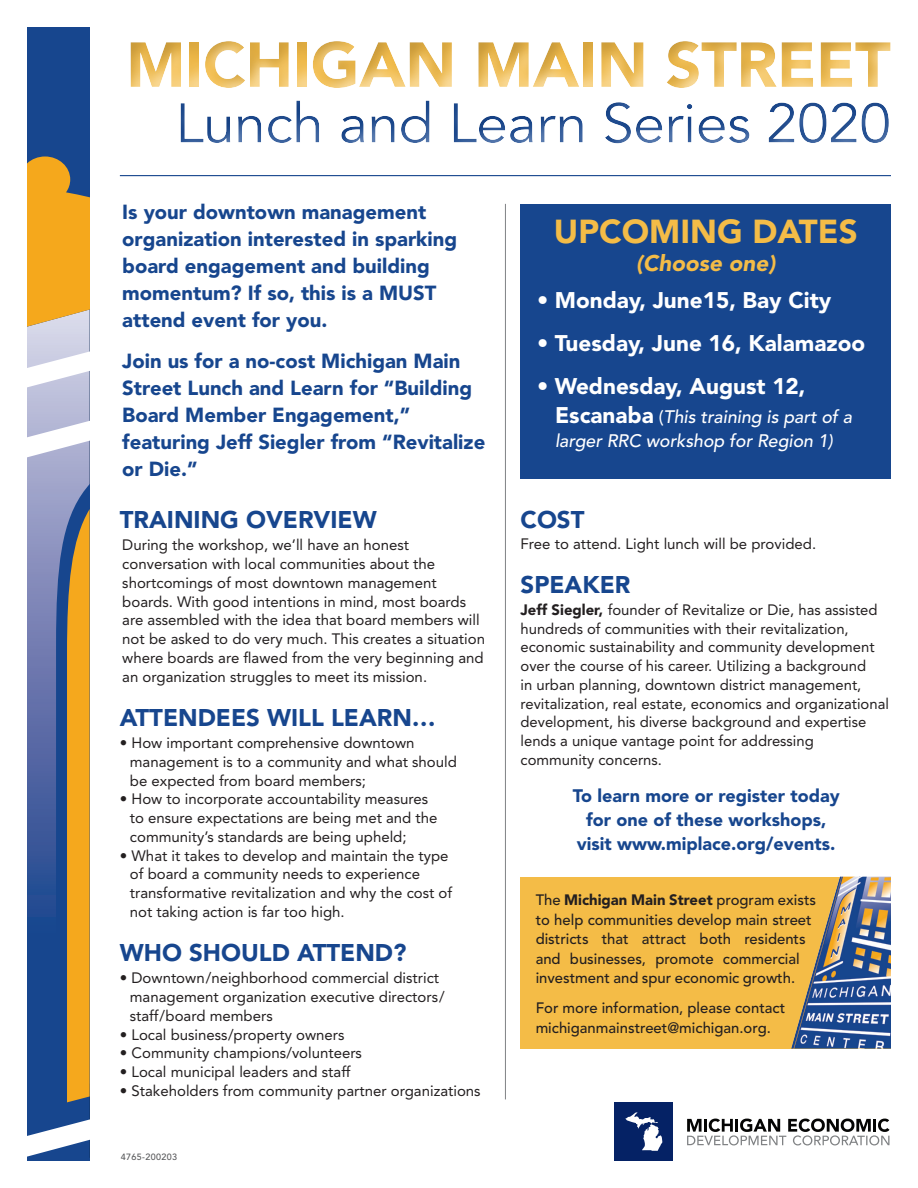
<style>
.page{position:relative;width:918px;height:1188px;background:#fff}
.page>*{position:absolute;margin:0;border:0;box-sizing:border-box;transform-origin:0 0}
.t1{font:900 63px "Avenir";letter-spacing:-.01em;color:#f4bc47}
.t2{font:55.35px "Avenir";letter-spacing:-.01em;color:#17468e}
.t3{font:900 33px "Avenir";color:#f4bc47}
.t4{font:900 24px "Avenir";color:#17468e}
.t5{font:900 22.5px "Avenir";color:#fff}
.t6{font:italic 900 22.5px "Avenir";color:#f4bc47}
.t7{font:900 20.25px/27px "Avenir";color:#17468e}
.t8{font:900 18px/24px "Avenir";color:#17468e;text-align:center}
.t9{font:italic 500 18px/24px "Avenir";letter-spacing:-.005em;color:#fff}
.t10{font:15px/18.8px "Avenir";color:#231f20}
.t11{font:500 15px/19.5px "Avenir";color:#231f20}
.t12{font:500 9px "Avenir";letter-spacing:.04em;color:#57585a}
.s1{font-weight:500}
.s2{font-weight:900;font-style:normal;font-size:22.5px}
.s3{font-style:normal}
.s4{font-weight:900}
</style>
<div class="page">
<div style="left:521px;top:204px;width:370px;height:274px;background:#17468e"></div>
<div style="left:614px;top:1102px;width:59px;height:59px;background:#052265"></div>
<svg style="left:625px;top:1112px;width:37px;height:39px"></svg>
<svg style="left:687px;top:1119px;width:203px;height:26px"></svg>
<div style="left:105px;top:27px;width:801px;height:128px;background:#231f20;opacity:.33"></div>
<div style="left:27px;top:27px;width:63px;height:129px;background:#17468e"></div>
<svg style="left:27px;top:156px;width:63px;height:1005px;background:#958b7f"></svg>
<hr style="left:120px;top:175px;width:771px;height:1px;background:#17468e">
<svg style="left:521px;top:877px;width:370px;height:172px;background:#d8af56"></svg>
<img style="left:807px;top:877px;width:33px;height:118px">
<hr style="left:505px;top:204px;width:1px;height:895px;background:#808285">
<h1 class="t1" style="left:126px;top:27px;width:766px">MICHIGAN MAIN STREET</h1>
<h2 class="t2" style="left:175px;top:91px;width:717px">Lunch and Learn Series 2020</h2>
<p class="t7" style="left:122px;top:199px;width:336px">Is your downtown management organization interested in sparking board engagement and building momentum? If so, this is a MUST attend event for you.</p>
<p class="t7" style="left:122px;top:347px;width:365px">Join us for a no-cost Michigan Main<br>Street Lunch and Learn for “Building<br>Board Member Engagement,” featuring Jeff Siegler from “Revitalize or Die.”</p>
<p class="t4" style="left:120px;top:505px;width:258px">TRAINING OVERVIEW</p>
<p class="t10" style="left:122px;top:536px;width:364px">During the workshop, we’ll have an honest conversation with local communities about the shortcomings of most downtown management boards. With good intentions in mind, most boards are assembled with the idea that board members will not be asked to do very much. This creates a situation where boards are flawed from the very beginning and an organization struggles to meet its mission.</p>
<p class="t4" style="left:120px;top:703px;width:318px">ATTENDEES WILL LEARN…</p>
<p class="t10" style="left:130px;top:734px;width:329px;text-indent:-10px">• How important comprehensive downtown management is to a community and what should be expected from board members;</p>
<p class="t10" style="left:130px;top:790px;width:309px;text-indent:-10px">• How to incorporate accountability measures to ensure expectations are being met and the community’s standards are being upheld;</p>
<p class="t10" style="left:130px;top:846px;width:324px;text-indent:-10px">• What it takes to develop and maintain the type of board a community needs to experience transformative revitalization and why the cost of not taking action is far too high.</p>
<p class="t4" style="left:120px;top:938px;width:288px">WHO SHOULD ATTEND?</p>
<p class="t10" style="left:130px;top:969px;width:316px;text-indent:-10px">• Downtown/neighborhood commercial district management organization executive directors/ staff/board members</p>
<p class="t10" style="left:120px;top:1025px;width:226px">• Local business/property owners</p>
<p class="t10" style="left:120px;top:1044px;width:244px">• Community champions/volunteers</p>
<p class="t10" style="left:120px;top:1063px;width:232px">• Local municipal leaders and staff</p>
<p class="t10" style="left:120px;top:1081px;width:362px">• Stakeholders from community partner organizations</p>
<p class="t12" style="left:121px;top:1151px;width:58px">4765-200203</p>
<p class="t3" style="left:554px;top:212px;width:305px">UPCOMING DATES</p>
<p class="t6" style="left:636px;top:249px;width:141px">(Choose one)</p>
<p class="t5" style="left:537px;top:287px;width:296px"><span class="s1">•</span> Monday, June15, Bay City</p>
<p class="t5" style="left:537px;top:329px;width:329px"><span class="s1">•</span> Tuesday, June 16, Kalamazoo</p>
<p class="t5" style="left:537px;top:372px;width:270px"><span class="s1">•</span> Wednesday, August 12,</p>
<p class="t9" style="left:555px;top:405px;width:298px"><span class="s2">Escanaba</span> <span class="s3">(</span>This training is part of a larger RRC workshop for Region 1)</p>
<p class="t4" style="left:521px;top:505px;width:65px">COST</p>
<p class="t10" style="left:521px;top:534px;width:297px">Free to attend. Light lunch will be provided.</p>
<p class="t4" style="left:521px;top:570px;width:111px">SPEAKER</p>
<p class="t10" style="left:521px;top:600px;width:370px"><span class="s4">Jeff Siegler,</span> founder of Revitalize or Die, has assisted hundreds of communities with their revitalization, economic sustainability and community development over the course of his career. Utilizing a background<br>in urban planning, downtown district management, revitalization, real estate, economics and organizational development, his diverse background and expertise lends a unique vantage point for addressing community concerns.</p>
<p class="t8" style="left:573px;top:784px;width:268px">To learn more or register today for one of these workshops, visit www.miplace.org/events.</p>
<p class="t11" style="left:536px;top:891px;width:282px">The <span class="s4">Michigan Main Street</span> program exists to help communities develop main street districts that attract both residents and businesses, promote commercial investment and spur economic growth.</p>
<p class="t11" style="left:536px;top:999px;width:251px">For more information, please contact michiganmainstreet@michigan.org.</p>
</div>
